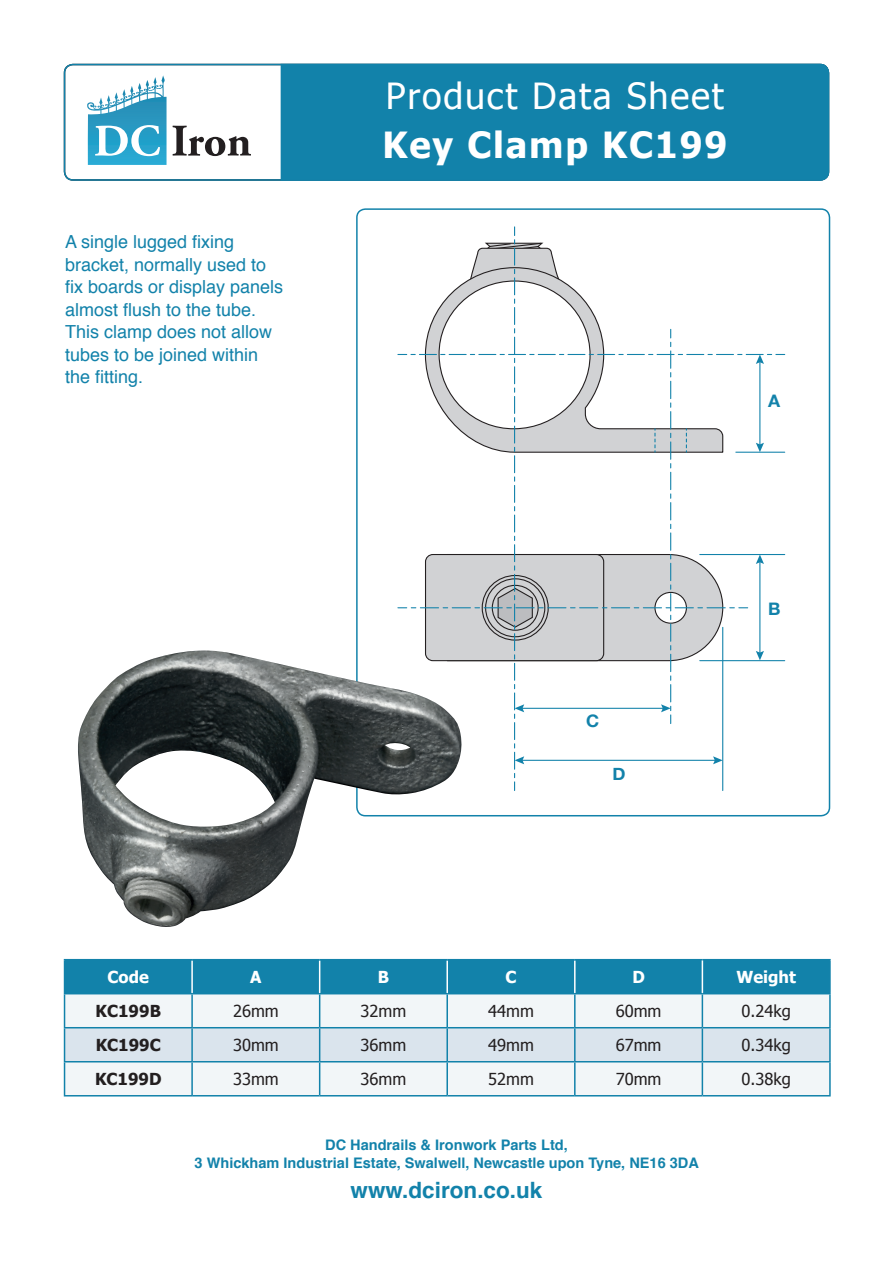
<style>
.page{position:relative;width:893px;height:1263px;background:#fff}
.page>*{position:absolute;margin:0;border:0;box-sizing:border-box;transform-origin:0 0}
.Product_Name{font:36px "Tahoma";letter-spacing:.05em;color:#fff}
.Product_Name-2{font:700 36px "Tahoma";letter-spacing:.05em;color:#fff}
.Index_list{font:700 22.5px "Helvetica";color:#1282aa}
.Index_list-2{font:18px/22.5px "Helvetica";color:#1282aa}
.t1{font:700 17.25px "Helvetica Neue";color:#1282aa}
.t2{font:16.5px "Tahoma";color:#231f20}
.t3{font:700 16.5px "Tahoma";color:#231f20}
.t4{font:700 16.5px "Tahoma";color:#fff}
.Index_list-3{font:700 14.55px "Helvetica";color:#1282aa}
</style>
<div class="page">
<svg style="left:107px;top:76px;width:56px;height:30px"></svg>
<svg style="left:95px;top:125px;width:65px;height:31px"></svg>
<svg style="left:172px;top:126px;width:79px;height:30px"></svg>
<svg style="left:398px;top:227px;width:387px;height:563px"></svg>
<img style="left:78px;top:650px;width:384px;height:277px">
<div style="left:65px;top:960px;width:764px;height:33px;background:#1282aa"></div>
<div style="left:65px;top:994px;width:764px;height:101px;background:#f2f6f8"></div>
<div style="left:65px;top:1028px;width:764px;height:33px;background:#dae4ed"></div>
<hr style="left:64px;top:993px;width:128px;height:1px;background:#1282aa">
<hr style="left:192px;top:993px;width:128px;height:1px;background:#1282aa">
<hr style="left:191px;top:994px;width:2px;height:33px;background:#1282aa">
<hr style="left:320px;top:993px;width:127px;height:1px;background:#1282aa">
<hr style="left:319px;top:994px;width:1px;height:33px;background:#1282aa">
<hr style="left:447px;top:993px;width:128px;height:1px;background:#1282aa">
<hr style="left:446px;top:994px;width:2px;height:33px;background:#1282aa">
<hr style="left:575px;top:993px;width:127px;height:1px;background:#1282aa">
<hr style="left:574px;top:994px;width:2px;height:33px;background:#1282aa">
<hr style="left:702px;top:993px;width:129px;height:1px;background:#1282aa">
<hr style="left:64px;top:1027px;width:128px;height:1px;background:#1282aa">
<hr style="left:192px;top:1027px;width:128px;height:1px;background:#1282aa">
<hr style="left:191px;top:1028px;width:2px;height:33px;background:#1282aa">
<hr style="left:320px;top:1027px;width:127px;height:1px;background:#1282aa">
<hr style="left:319px;top:1028px;width:1px;height:33px;background:#1282aa">
<hr style="left:447px;top:1027px;width:128px;height:1px;background:#1282aa">
<hr style="left:446px;top:1028px;width:2px;height:33px;background:#1282aa">
<hr style="left:575px;top:1027px;width:127px;height:1px;background:#1282aa">
<hr style="left:574px;top:1028px;width:2px;height:33px;background:#1282aa">
<hr style="left:702px;top:1027px;width:129px;height:1px;background:#1282aa">
<hr style="left:64px;top:1061px;width:128px;height:1px;background:#1282aa">
<hr style="left:192px;top:1061px;width:128px;height:1px;background:#1282aa">
<hr style="left:191px;top:1062px;width:2px;height:33px;background:#1282aa">
<hr style="left:320px;top:1061px;width:127px;height:1px;background:#1282aa">
<hr style="left:319px;top:1062px;width:1px;height:33px;background:#1282aa">
<hr style="left:447px;top:1061px;width:128px;height:1px;background:#1282aa">
<hr style="left:446px;top:1062px;width:2px;height:33px;background:#1282aa">
<hr style="left:575px;top:1061px;width:127px;height:1px;background:#1282aa">
<hr style="left:574px;top:1062px;width:2px;height:33px;background:#1282aa">
<hr style="left:702px;top:1061px;width:129px;height:1px;background:#1282aa">
<hr style="left:64px;top:1095px;width:128px;height:1px;background:#1282aa">
<hr style="left:192px;top:1095px;width:128px;height:1px;background:#1282aa">
<hr style="left:320px;top:1095px;width:127px;height:1px;background:#1282aa">
<hr style="left:447px;top:1095px;width:128px;height:1px;background:#1282aa">
<hr style="left:575px;top:1095px;width:127px;height:1px;background:#1282aa">
<hr style="left:702px;top:1095px;width:129px;height:1px;background:#1282aa">
<hr style="left:191px;top:960px;width:2px;height:33px;background:#fff">
<hr style="left:319px;top:960px;width:1px;height:33px;background:#fff">
<hr style="left:446px;top:960px;width:2px;height:33px;background:#fff">
<hr style="left:574px;top:960px;width:2px;height:33px;background:#fff">
<hr style="left:64px;top:959px;width:128px;height:1px;background:#1282aa">
<hr style="left:64px;top:960px;width:1px;height:33px;background:#1282aa">
<hr style="left:192px;top:959px;width:128px;height:1px;background:#1282aa">
<hr style="left:320px;top:959px;width:127px;height:1px;background:#1282aa">
<hr style="left:447px;top:959px;width:128px;height:1px;background:#1282aa">
<hr style="left:575px;top:959px;width:127px;height:1px;background:#1282aa">
<hr style="left:702px;top:959px;width:129px;height:1px;background:#1282aa">
<hr style="left:829px;top:960px;width:2px;height:33px;background:#1282aa">
<hr style="left:64px;top:994px;width:1px;height:33px;background:#1282aa">
<hr style="left:702px;top:994px;width:1px;height:33px;background:#1282aa">
<hr style="left:829px;top:994px;width:2px;height:33px;background:#1282aa">
<hr style="left:64px;top:1028px;width:1px;height:33px;background:#1282aa">
<hr style="left:702px;top:1028px;width:1px;height:33px;background:#1282aa">
<hr style="left:829px;top:1028px;width:2px;height:33px;background:#1282aa">
<hr style="left:64px;top:1062px;width:1px;height:33px;background:#1282aa">
<hr style="left:702px;top:1062px;width:1px;height:33px;background:#1282aa">
<hr style="left:829px;top:1062px;width:2px;height:33px;background:#1282aa">
<hr style="left:702px;top:960px;width:1px;height:33px;background:#fff">
<div style="left:280px;top:63px;width:550px;height:118px;background:#1282aa"></div>
<p class="Index_list-2" style="left:65px;top:231px;width:220px">A single lugged fixing bracket, normally used to fix boards or display panels almost flush to the tube.<br>This clamp does not allow tubes to be joined within the fitting.</p>
<p class="Product_Name" style="left:386px;top:72px;width:340px">Product Data Sheet</p>
<p class="Product_Name-2" style="left:383px;top:120px;width:346px">Key Clamp KC199</p>
<p class="t1" style="left:586px;top:707px;width:15px">C</p>
<p class="t1" style="left:613px;top:761px;width:15px">D</p>
<p class="t1" style="left:768px;top:387px;width:14px">A</p>
<p class="t1" style="left:768px;top:595px;width:14px">B</p>
<p class="t4" style="left:108px;top:965px;width:43px">Code</p>
<p class="t4" style="left:250px;top:965px;width:13px">A</p>
<p class="t4" style="left:378px;top:965px;width:13px">B</p>
<p class="t4" style="left:505px;top:965px;width:13px">C</p>
<p class="t4" style="left:632px;top:965px;width:14px">D</p>
<p class="t4" style="left:736px;top:965px;width:61px">Weight</p>
<p class="t3" style="left:96px;top:999px;width:67px">KC199B</p>
<p class="t2" style="left:233px;top:1000px;width:47px">26mm</p>
<p class="t2" style="left:361px;top:1000px;width:47px">32mm</p>
<p class="t2" style="left:488px;top:1000px;width:47px">44mm</p>
<p class="t2" style="left:616px;top:1000px;width:47px">60mm</p>
<p class="t2" style="left:741px;top:1000px;width:51px">0.24kg</p>
<p class="t3" style="left:96px;top:1033px;width:67px">KC199C</p>
<p class="t2" style="left:233px;top:1034px;width:47px">30mm</p>
<p class="t2" style="left:361px;top:1034px;width:47px">36mm</p>
<p class="t2" style="left:488px;top:1034px;width:47px">49mm</p>
<p class="t2" style="left:616px;top:1034px;width:47px">67mm</p>
<p class="t2" style="left:741px;top:1034px;width:51px">0.34kg</p>
<p class="t3" style="left:95px;top:1067px;width:68px">KC199D</p>
<p class="t2" style="left:233px;top:1068px;width:47px">33mm</p>
<p class="t2" style="left:361px;top:1068px;width:47px">36mm</p>
<p class="t2" style="left:488px;top:1068px;width:47px">52mm</p>
<p class="t2" style="left:616px;top:1068px;width:47px">70mm</p>
<p class="t2" style="left:741px;top:1068px;width:51px">0.38kg</p>
<p class="Index_list-3" style="left:325px;top:1133px;width:244px">DC Handrails &amp; Ironwork Parts Ltd,</p>
<p class="Index_list-3" style="left:195px;top:1151px;width:506px">3 Whickham Industrial Estate, Swalwell, Newcastle upon Tyne, NE16 3DA</p>
<p class="Index_list" style="left:351px;top:1172px;width:193px">www.dciron.co.uk</p>
</div>
